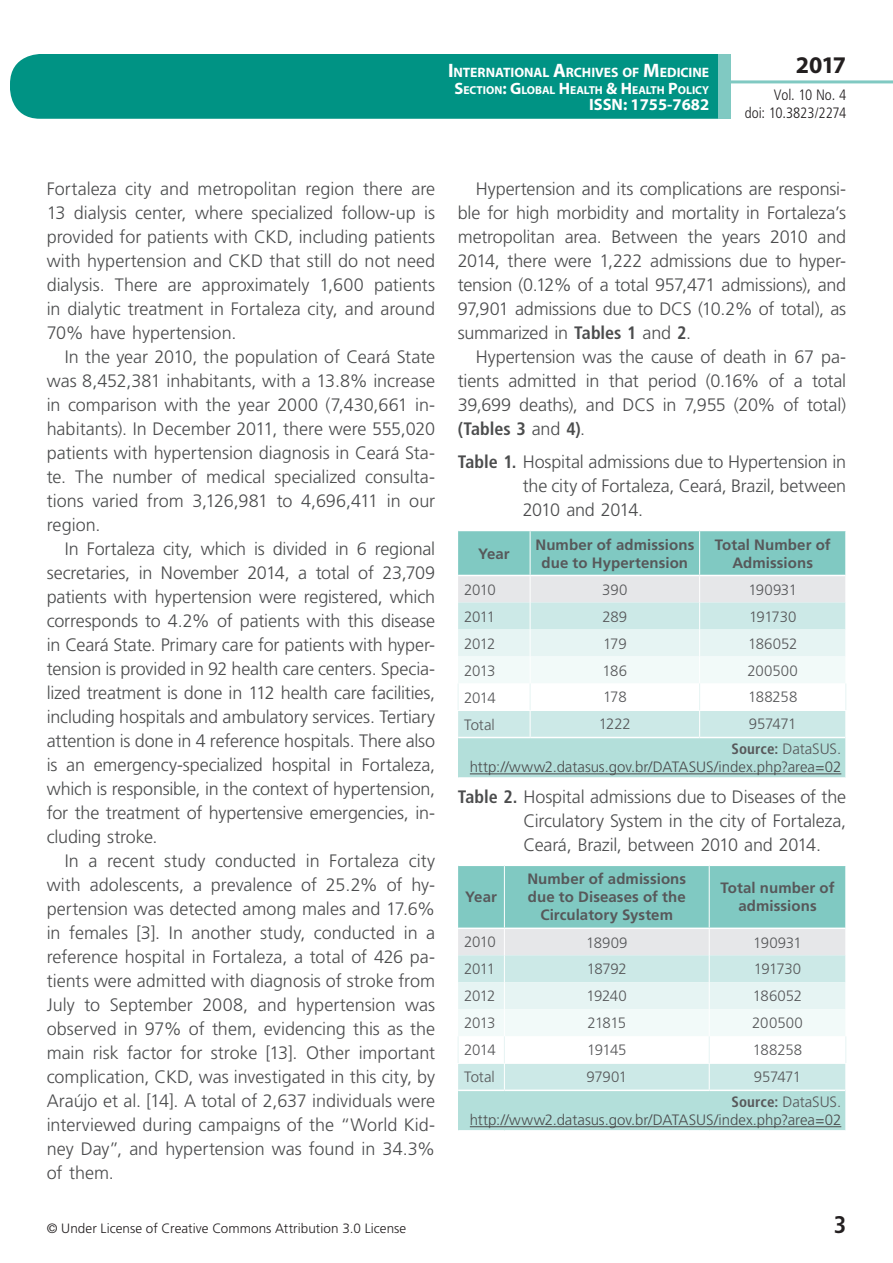
<style>
.page{position:relative;width:893px;height:1263px;background:#fff}
.page>*{position:absolute;margin:0;border:0;box-sizing:border-box;transform-origin:0 0}
.t1{font:700 24px "Myriad Pro";color:#231f20}
.t2{font:700 condensed 24px "Frutiger LT Std";color:#231f20}
.t3{font:300 18px/24px "Frutiger LT Std";letter-spacing:-.01em;color:#4b4c4d;text-align:justify}
.t4{font:700 16.5px "Myriad Pro";color:#fff}
.t5{font:300 15px/24.9px "Frutiger LT Std";letter-spacing:-.02em;color:#57585a}
.t6{font:700 15px/18px "Frutiger LT Std";letter-spacing:.005em;color:#57585a;text-align:center}
.t7{font:300 15px "Frutiger LT Std";letter-spacing:-.005em;color:#4b4c4d}
.t8{font:300 condensed 15px/18px "Frutiger LT Std";letter-spacing:-.005em;color:#231f20;text-align:right}
.t9{font:700 13.65px "Myriad Pro";letter-spacing:-.005em;color:#fff}
.t10{font:300 13.5px "Frutiger LT Std";letter-spacing:.005em;color:#231f20}
.t11{font:700 11.55px "Myriad Pro";color:#fff}
.s1{font-size:19.5px}
.s2{font-size:16.5px}
.s3{font-weight:700;font-stretch:condensed}
</style>
<div class="page">
<div style="left:10px;top:54px;width:775px;height:65px;background:#009384;border-radius:30px"></div>
<div style="left:732px;top:0;width:161px;height:157px;background:#fff"></div>
<hr style="left:730px;top:80px;width:163px;height:3px;background:#80c9c2">
<div style="left:718px;top:54px;width:13px;height:65px;background:#80c9c2"></div>
<div style="left:458px;top:737px;width:388px;height:41px;background:#b3dfda"></div>
<hr style="left:845px;top:737px;width:1px;height:40px;background:#fff">
<hr style="left:458px;top:777px;width:72px;height:2px;background:#fff">
<hr style="left:530px;top:777px;width:170px;height:2px;background:#fff">
<hr style="left:700px;top:777px;width:146px;height:2px;background:#fff">
<hr style="left:458px;top:737px;width:72px;height:1px;background:#fff">
<hr style="left:530px;top:737px;width:170px;height:1px;background:#fff">
<hr style="left:700px;top:737px;width:145px;height:1px;background:#fff">
<svg style="left:458px;top:530px;width:388px;height:207px"></svg>
<hr style="left:458px;top:575px;width:72px;height:1px;background:#fff">
<hr style="left:530px;top:575px;width:170px;height:1px;background:#fff">
<hr style="left:700px;top:575px;width:145px;height:1px;background:#fff">
<hr style="left:470px;top:773px;width:371px;height:1px;background:#4b4c4d">
<div style="left:458px;top:1090px;width:388px;height:41px;background:#b3dfda"></div>
<hr style="left:845px;top:1090px;width:1px;height:40px;background:#fff">
<hr style="left:458px;top:1130px;width:46px;height:1px;background:#fff">
<hr style="left:504px;top:1130px;width:205px;height:1px;background:#fff">
<hr style="left:709px;top:1130px;width:137px;height:1px;background:#fff">
<hr style="left:458px;top:1089px;width:46px;height:2px;background:#fff">
<hr style="left:504px;top:1089px;width:205px;height:2px;background:#fff">
<hr style="left:709px;top:1089px;width:136px;height:2px;background:#fff">
<svg style="left:458px;top:865px;width:388px;height:225px"></svg>
<hr style="left:458px;top:927px;width:46px;height:2px;background:#fff">
<hr style="left:504px;top:927px;width:205px;height:2px;background:#fff">
<hr style="left:709px;top:927px;width:136px;height:2px;background:#fff">
<hr style="left:470px;top:1126px;width:371px;height:1px;background:#4b4c4d">
<p class="t9" style="left:448px;top:64px;width:263px"><span class="s1">I</span>NTERNATIONAL <span class="s1">A</span>RCHIVES OF <span class="s1">M</span>EDICINE</p>
<p class="t11" style="left:454px;top:82px;width:256px"><span class="s2">S</span>ECTION<span class="s2">: G</span>LOBAL <span class="s2">H</span> EALTH <span class="s2">&amp; H</span> EALTH <span class="s2">P</span>OLICY</p>
<p class="t4" style="left:589px;top:94px;width:122px">ISSN: 1755-7682</p>
<h1 class="t1" style="left:796px;top:49px;width:52px">2017</h1>
<p class="t8" style="left:745px;top:86px;width:103px">Vol. 10 No. 4<br>doi: 10.3823/2274</p>
<p class="t3" style="left:47px;top:177px;width:390px">Fortaleza city and metropolitan region there are 13 dialysis center, where specialized follow-up is provided for patients with CKD, including patients with hypertension and CKD that still do not need dialysis. There are approximately 1,600 patients in dialytic treatment in Fortaleza city, and around 70% have hypertension.</p>
<p class="t3" style="left:47px;top:345px;width:390px;text-indent:18px">In the year 2010, the population of Ceará State was 8,452,381 inhabitants, with a 13.8% increase in comparison with the year 2000 (7,430,661 in&shy;habitants). In December 2011, there were 555,020 patients with hypertension diagnosis in Ceará Sta&shy;te. The number of medical specialized consulta&shy;tions varied from 3,126,981 to 4,696,411 in our region.</p>
<p class="t3" style="left:47px;top:537px;width:390px;text-indent:18px">In Fortaleza city, which is divided in 6 regional secretaries, in November 2014, a total of 23,709 patients with hypertension were registered, which corresponds to 4.2% of patients with this disease in Ceará State. Primary care for patients with hyper&shy;tension is provided in 92 health care centers. Specia&shy;lized treatment is done in 112 health care facilities, including hospitals and ambulatory services. Tertiary attention is done in 4 reference hospitals. There also is an emergency-specialized hospital in Fortaleza, which is responsible, in the context of hypertension, for the treatment of hypertensive emergencies, in&shy;cluding stroke.</p>
<p class="t3" style="left:47px;top:849px;width:390px;text-indent:18px">In a recent study conducted in Fortaleza city with adolescents, a prevalence of 25.2% of hy&shy;pertension was detected among males and 17.6% in females [3]. In another study, conducted in a reference hospital in Fortaleza, a total of 426 pa&shy;tients were admitted with diagnosis of stroke from July to September 2008, and hypertension was observed in 97% of them, evidencing this as the main risk factor for stroke [13]. Other important complication, CKD, was investigated in this city, by Araújo et al. [14]. A total of 2,637 individuals were interviewed during campaigns of the “World Kid&shy;ney Day”, and hypertension was found in 34.3% of them.</p>
<p class="t3" style="left:458px;top:177px;width:390px;text-indent:18px">Hypertension and its complications are responsi&shy;ble for high morbidity and mortality in Fortaleza’s metropolitan area. Between the years 2010 and 2014, there were 1,222 admissions due to hyper&shy;tension (0.12% of a total 957,471 admissions), and 97,901 admissions due to DCS (10.2% of total), as summarized in <span class="s3">Tables 1</span> and <span class="s3">2</span>.</p>
<p class="t3" style="left:458px;top:345px;width:390px;text-indent:18px">Hypertension was the cause of death in 67 pa&shy;tients admitted in that period (0.16% of a total 39,699 deaths), and DCS in 7,955 (20% of total) <span class="s3">(Tables 3</span> and <span class="s3">4)</span>.</p>
<p class="t3" style="left:523px;top:450px;width:325px;text-indent:-65px"><span class="s3">Table 1.</span> Hospital admissions due to Hypertension in the city of Fortaleza, Ceará, Brazil, between 2010 and 2014.</p>
<p class="t6" style="left:478px;top:544px;width:33px">Year</p>
<p class="t6" style="left:535px;top:535px;width:160px">Number of admissions due to Hypertension</p>
<p class="t6" style="left:715px;top:535px;width:117px">Total Number of<br>Admissions</p>
<p class="t5" style="left:464px;top:577px;width:33px">2010</p>
<p class="t5" style="left:602px;top:578px;width:27px">390</p>
<p class="t5" style="left:748px;top:578px;width:50px">190931</p>
<p class="t5" style="left:464px;top:604px;width:32px">2011</p>
<p class="t5" style="left:602px;top:604px;width:26px">289</p>
<p class="t5" style="left:749px;top:604px;width:49px">191730</p>
<p class="t5" style="left:464px;top:631px;width:33px">2012</p>
<p class="t5" style="left:603px;top:631px;width:25px">179</p>
<p class="t5" style="left:748px;top:631px;width:51px">186052</p>
<p class="t5" style="left:464px;top:658px;width:33px">2013</p>
<p class="t5" style="left:603px;top:658px;width:26px">186</p>
<p class="t5" style="left:747px;top:658px;width:52px">200500</p>
<p class="t5" style="left:464px;top:685px;width:33px">2014</p>
<p class="t5" style="left:603px;top:685px;width:25px">178</p>
<p class="t5" style="left:748px;top:685px;width:51px">188258</p>
<p class="t5" style="left:464px;top:712px;width:32px">Total</p>
<p class="t5" style="left:599px;top:712px;width:34px">1222</p>
<p class="t5" style="left:731px;top:712px;width:111px;text-indent:17px">957471<br><span class="s3">Source:</span> DataSUS.</p>
<p class="t7" style="left:470px;top:759px;width:373px">http://www2.datasus.gov.br/DATASUS/index.php?area=02</p>
<p class="t3" style="left:523px;top:785px;width:324px;text-indent:-66px"><span class="s3">Table 2.</span> Hospital admissions due to Diseases of the Circulatory System in the city of Fortaleza, Ceará, Brazil, between 2010 and 2014.</p>
<p class="t6" style="left:465px;top:888px;width:33px">Year</p>
<p class="t6" style="left:527px;top:870px;width:160px">Number of admissions due to Diseases of the<br>Circulatory System</p>
<p class="t6" style="left:720px;top:879px;width:116px">Total number of admissions</p>
<p class="t5" style="left:464px;top:930px;width:33px">2010</p>
<p class="t5" style="left:586px;top:930px;width:43px">18909</p>
<p class="t5" style="left:753px;top:930px;width:50px">190931</p>
<p class="t5" style="left:464px;top:957px;width:32px">2011</p>
<p class="t5" style="left:587px;top:957px;width:42px">18792</p>
<p class="t5" style="left:754px;top:957px;width:49px">191730</p>
<p class="t5" style="left:464px;top:984px;width:33px">2012</p>
<p class="t5" style="left:587px;top:984px;width:42px">19240</p>
<p class="t5" style="left:753px;top:984px;width:51px">186052</p>
<p class="t5" style="left:464px;top:1011px;width:33px">2013</p>
<p class="t5" style="left:587px;top:1011px;width:40px">21815</p>
<p class="t5" style="left:752px;top:1011px;width:52px">200500</p>
<p class="t5" style="left:464px;top:1038px;width:33px">2014</p>
<p class="t5" style="left:587px;top:1038px;width:41px">19145</p>
<p class="t5" style="left:753px;top:1038px;width:51px">188258</p>
<p class="t5" style="left:464px;top:1065px;width:32px">Total</p>
<p class="t5" style="left:586px;top:1065px;width:42px">97901</p>
<p class="t5" style="left:731px;top:1065px;width:111px;text-indent:22px">957471<br><span class="s3">Source:</span> DataSUS.</p>
<p class="t7" style="left:470px;top:1111px;width:373px">http://www2.datasus.gov.br/DATASUS/index.php?area=02</p>
<p class="t10" style="left:47px;top:1220px;width:361px">© Under License of Creative Commons Attribution 3.0 License</p>
<h1 class="t2" style="left:834px;top:1210px;width:14px">3</h1>
</div>
